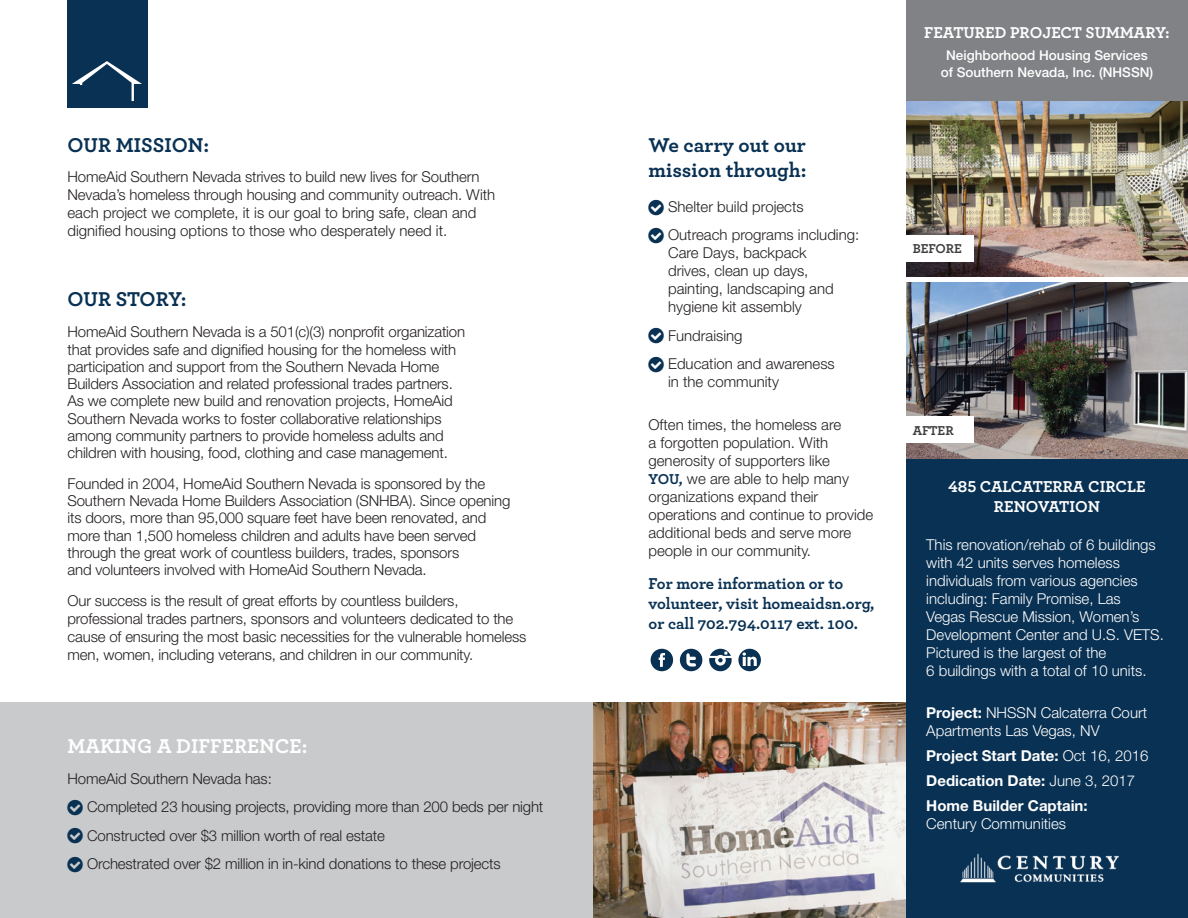
<style>
.page{position:relative;width:1188px;height:918px;background:#fff}
.page>*{position:absolute;margin:0;border:0;box-sizing:border-box;transform-origin:0 0}
.t1{font:700 21px/25.2px "Archer";color:#093153}
.t2{font:700 21px "Archer";color:#fff}
.t3{font:700 16.5px/19.8px "Archer";color:#093153}
.t4{font:700 16.5px/19.8px "Archer";color:#fff;text-align:center}
.t5{font:300 15px/18px "Helvetica Neue";letter-spacing:-.01em;color:#231f20}
.t6{font:300 15px/18px "Helvetica Neue";color:#fff}
.t7{font:700 15px/24.8px "Helvetica Neue";color:#fff}
.t8{font:500 13.5px/16.2px "Helvetica Neue";color:#fff;text-align:center}
.t9{font:700 13.5px "Archer";color:#3e3e3f}
.s1{font-family:"Archer";font-weight:700;color:#093153}
.s2{font-weight:700}
.s3{font-weight:300}
</style>
<div class="page">
<div style="left:906px;top:0;width:282px;height:101px;background:#808285"></div>
<div style="left:0;top:702px;width:594px;height:216px;background:#c9cacc"></div>
<div style="left:906px;top:458px;width:282px;height:460px;background:#093153"></div>
<img style="left:906px;top:101px;width:282px;height:176px">
<img style="left:906px;top:283px;width:282px;height:175px">
<div style="left:68px;top:0;width:80px;height:108px;background:#093153"></div>
<svg style="left:72px;top:61px;width:70px;height:40px"></svg>
<div style="left:906px;top:235px;width:68px;height:27px;background:#fff"></div>
<div style="left:906px;top:416px;width:68px;height:27px;background:#fff"></div>
<img style="left:960px;top:853px;width:159px;height:30px">
<img style="left:594px;top:702px;width:312px;height:216px">
<svg style="left:680px;top:649px;width:22px;height:22px"></svg>
<svg style="left:651px;top:649px;width:22px;height:22px"></svg>
<svg style="left:709px;top:649px;width:23px;height:22px"></svg>
<svg style="left:738px;top:649px;width:23px;height:22px"></svg>
<h1 class="t1" style="left:68px;top:131px;width:143px">OUR MISSION:</h1>
<p class="t5" style="left:68px;top:168px;width:429px">HomeAid Southern Nevada strives to build new lives for Southern Nevada’s homeless through housing and community outreach. With each project we complete, it is our goal to bring safe, clean and dignified housing options to those who desperately need it.</p>
<h1 class="t1" style="left:68px;top:285px;width:121px">OUR STORY:</h1>
<p class="t5" style="left:68px;top:323px;width:399px;line-height:17.2px">HomeAid Southern Nevada is a 501(c)(3) nonprofit organization that provides safe and dignified housing for the homeless with participation and support from the Southern Nevada Home Builders Association and related professional trades partners.<br>As we complete new build and renovation projects, HomeAid Southern Nevada works to foster collaborative relationships among community partners to provide homeless adults and children with housing, food, clothing and case management.</p>
<p class="t5" style="left:68px;top:474px;width:444px;line-height:17.2px">Founded in 2004, HomeAid Southern Nevada is sponsored by the Southern Nevada Home Builders Association (SNHBA). Since opening its doors, more than 95,000 square feet have been renovated, and more than 1,500 homeless children and adults have been served through the great work of countless builders, trades, sponsors<br>and volunteers involved with HomeAid Southern Nevada.</p>
<p class="t5" style="left:68px;top:591px;width:460px">Our success is the result of great efforts by countless builders, professional trades partners, sponsors and volunteers dedicated to the cause of ensuring the most basic necessities for the vulnerable homeless men, women, including veterans, and children in our community.</p>
<h1 class="t2" style="left:68px;top:729px;width:242px">MAKING A DIFFERENCE:</h1>
<p class="t5" style="left:87px;top:764px;width:458px;line-height:28.3px;text-indent:-20px">HomeAid Southern Nevada has:<br>Completed 23 housing projects, providing more than 200 beds per night Constructed over $3 million worth of real estate<br>Orchestrated over $2 million in in-kind donations to these projects</p>
<h1 class="t1" style="left:649px;top:131px;width:160px">We carry out our mission through:</h1>
<p class="t5" style="left:668px;top:192px;width:193px;line-height:28.3px">Shelter build projects<br>Outreach programs including:</p>
<p class="t5" style="left:668px;top:244px;width:167px">Care Days, backpack drives, clean up days, painting, landscaping and hygiene kit assembly</p>
<p class="t5" style="left:668px;top:321px;width:168px;line-height:28.3px">Fundraising<br>Education and awareness</p>
<p class="t5" style="left:668px;top:372px;width:112px">in the community</p>
<p class="t5" style="left:649px;top:415px;width:226px">Often times, the homeless are<br>a forgotten population. With generosity of supporters like<br><span class="s1">YOU,</span> we are able to help many organizations expand their operations and continue to provide additional beds and serve more people in our community.</p>
<p class="t3" style="left:649px;top:573px;width:227px">For more information or to volunteer, visit homeaidsn.org, or call 702.794.0117 ext. 100.</p>
<p class="t4" style="left:924px;top:21px;width:247px">FEATURED PROJECT SUMMARY:</p>
<p class="t8" style="left:941px;top:47px;width:214px">Neighborhood Housing Services of Southern Nevada, Inc. (NHSSN)</p>
<p class="t9" style="left:913px;top:238px;width:51px">BEFORE</p>
<p class="t9" style="left:913px;top:420px;width:43px">AFTER</p>
<p class="t4" style="left:948px;top:475px;width:199px">485 CALCATERRA CIRCLE<br>RENOVATION</p>
<p class="t6" style="left:926px;top:535px;width:239px">This renovation/rehab of 6 buildings with 42 units serves homeless individuals from various agencies including: Family Promise, Las<br>Vegas Rescue Mission, Women’s Development Center and U.S. VETS.<br>Pictured is the largest of the<br>6 buildings with a total of 10 units.</p>
<p class="t6" style="left:926px;top:704px;width:222px"><span class="s2">Project:</span> NHSSN Calcaterra Court<br>Apartments Las Vegas, NV</p>
<p class="t7" style="left:926px;top:743px;width:224px">Project Start Date: <span class="s3">Oct 16, 2016<br></span>Dedication Date: <span class="s3">June 3, 2017<br></span>Home Builder Captain:</p>
<p class="t6" style="left:926px;top:814px;width:141px">Century Communities</p>
</div>
